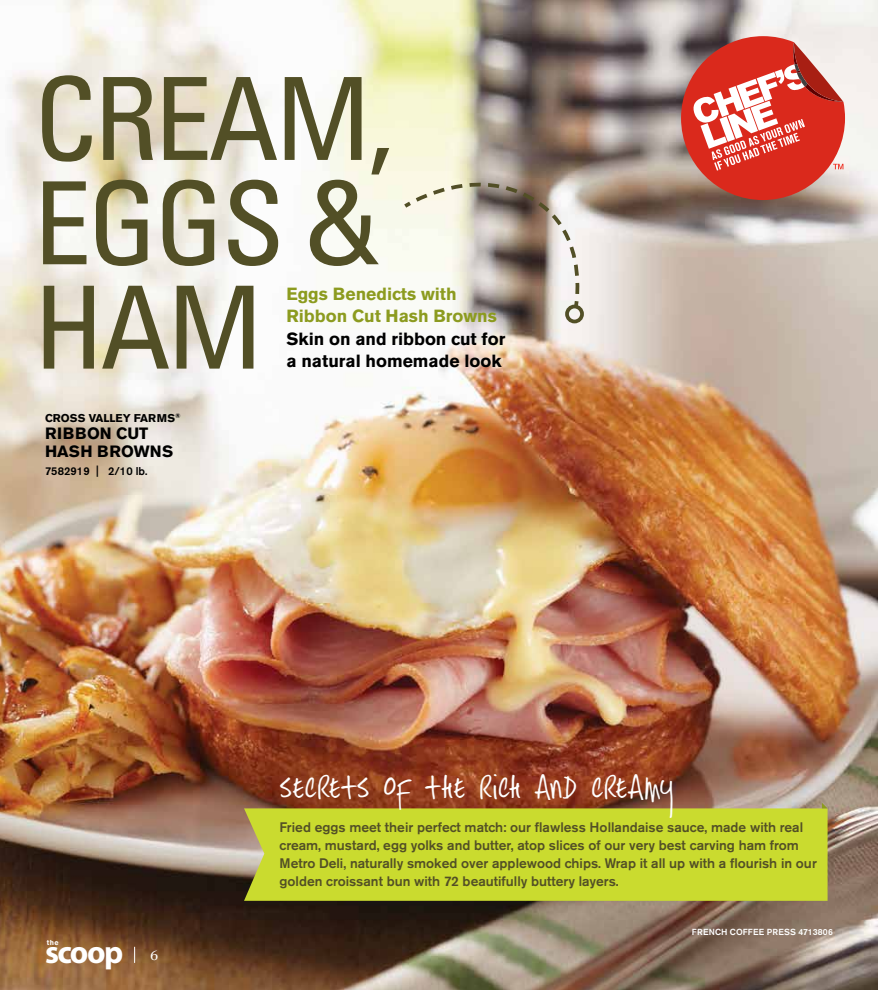
<style>
.page{position:relative;width:878px;height:990px;background:#fff}
.page>*{position:absolute;margin:0;border:0;box-sizing:border-box;transform-origin:0 0}
.t1{font:condensed 114.75px/104.4px "Univers";letter-spacing:-.03em;color:#524f26;text-align:justify}
.t2{font:42.5px "Hasty Tasty";color:#fff}
.t3{font:700 32.25px "Myriad Pro";letter-spacing:-.05em;color:#fff}
.t4{font:700 17.5px/22.5px "Akzidenz Grotesk BE";color:#000}
.t5{font:700 17.5px/22.5px "Akzidenz Grotesk BE";color:#8c9b1f}
.t6{font:700 16.25px/17.5px "Akzidenz Grotesk BE";color:#000}
.t7{font:500 13.75px/18.1px "Akzidenz Grotesk BE";color:#524f26}
.t8{font:700 11.25px "Akzidenz Grotesk BE";color:#000}
.t9{font:500 11.25px "Akzidenz Grotesk BE";letter-spacing:.02em;color:#000}
.t10{font:500 8.75px "Akzidenz Grotesk BE";letter-spacing:.02em;color:#fff}
.t11{font:700 7.12px "Akzidenz Grotesk BE";color:#fff}
.s1{font-family:"Chronicle Text G1";font-weight:400;font-size:15px}
</style>
<div class="page">
<img style="left:0;top:0;width:878px;height:990px">
<div style="left:244px;top:808px;width:583px;height:93px;background:#cadb2f"></div>
<svg style="left:821px;top:803px;width:6px;height:5px"></svg>
<svg style="left:134px;top:947px;width:1px;height:16px"></svg>
<svg style="left:401px;top:171px;width:179px;height:139px"></svg>
<div style="left:565px;top:305px;width:19px;height:18px;border:4px solid #524f26;border-radius:50%"></div>
<svg style="left:681px;top:36px;width:164px;height:164px;background:#d4655b"></svg>
<h1 class="t1" style="left:34px;top:65px;width:361px">CREAM, EGGS &amp; HAM</h1>
<p class="t5" style="left:286px;top:283px;width:212px">Eggs Benedicts with<br>Ribbon Cut Hash Browns</p>
<p class="t4" style="left:286px;top:328px;width:220px">Skin on and ribbon cut for a natural homemade look</p>
<p class="t8" style="left:45px;top:411px;width:137px">Cross Valley Farms <sup>®</sup></p>
<p class="t6" style="left:45px;top:425px;width:12px">Ribb</p>
<p class="t6" style="left:45px;top:425px;width:117px;text-indent:42px">on Cut<br>Hash browns</p>
<p class="t9" style="left:45px;top:464px;width:104px">7582919 | 2/10 lb.</p>
<p class="t11" style="left:47px;top:938px;width:13px">the</p>
<h3 class="t3" style="left:45px;top:931px;width:115px">scoop <span class="s1">6</span></h3>
<h2 class="t2" style="left:279px;top:767px;width:395px">Secrets of the Rich and Creamy</h2>
<p class="t7" style="left:279px;top:818px;width:539px">Fried eggs meet their perfect match: our flawless H ollandaise sauce, made with real cream, mustard, egg yolks and butter, atop slices of our very best carving ham from Metro Deli, naturally smoked over applewood chips. Wrap it all up with a flourish in our golden croissant bun with 72 beautifully buttery layers.</p>
<p class="t10" style="left:692px;top:927px;width:142px">French Coffee Press 4713806</p>
</div>
